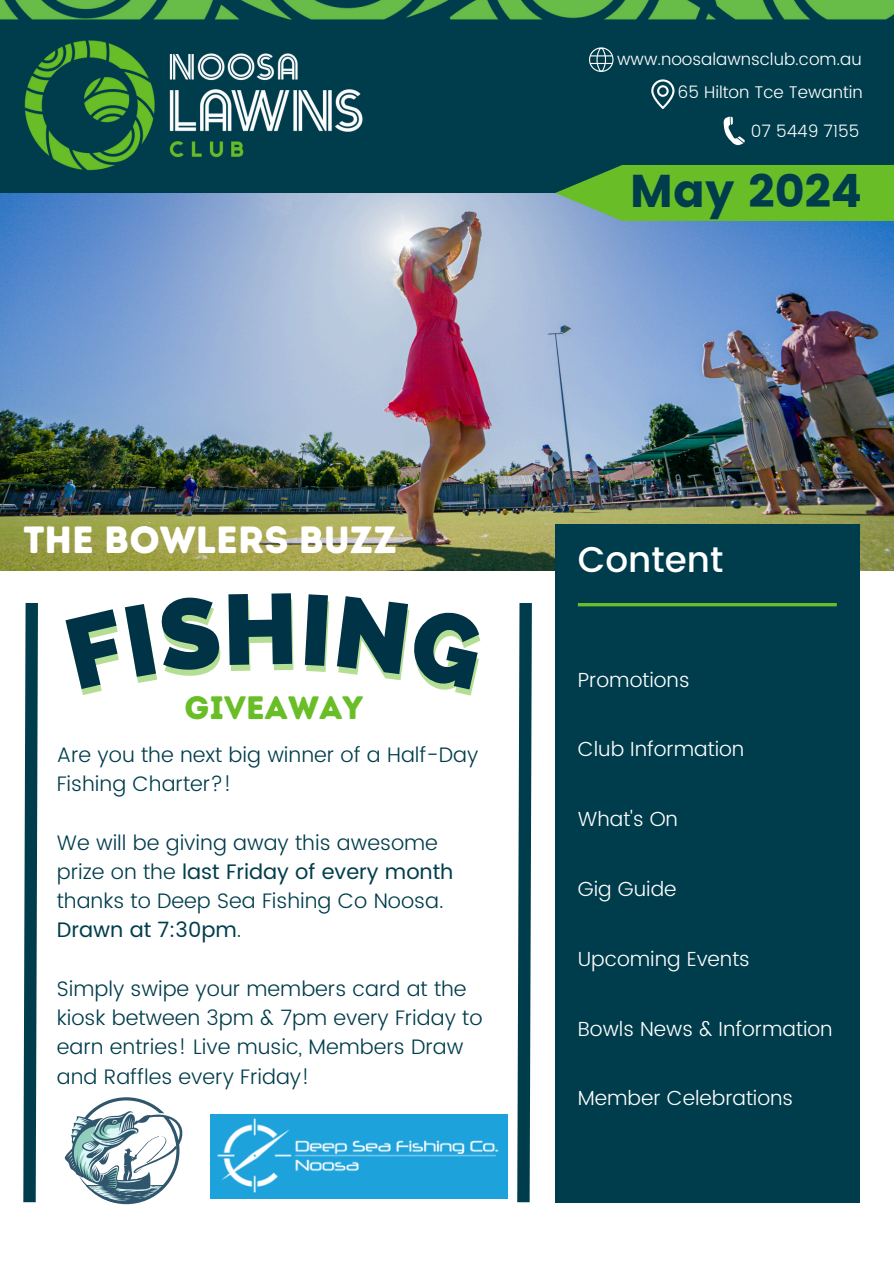
<style>
.page{position:relative;width:894px;height:1264px;background:#fff}
.page>*{position:absolute;margin:0;border:0;box-sizing:border-box;transform-origin:0 0}
.t1{font:45.9px "Poppins";color:#003d4c}
.t2{font:37.95px "Intro Rust Base";color:#fff}
.t3{font:500 35.7px "Poppins";color:#fff}
.t4{font:32.4px "Intro Rust Base";color:#69be28}
.t5{font:300 21px/29.2px "Poppins";color:#003d4c}
.t6{font:300 20.4px "Poppins";color:#fff}
.t7{font:300 16.95px "Poppins";color:#fff}
.s1{font-weight:400}
</style>
<div class="page">
<img style="left:0;top:193px;width:893px;height:377px">
<div style="left:0;top:0;width:893px;height:193px;background:#003d4c"></div>
<svg style="left:589px;top:47px;width:24px;height:25px"></svg>
<svg style="left:723px;top:116px;width:21px;height:30px"></svg>
<svg style="left:651px;top:79px;width:23px;height:30px"></svg>
<div style="left:555px;top:165px;width:338px;height:56px;background:#69be28"></div>
<img style="left:414px;top:0;width:479px;height:20px">
<img style="left:0;top:0;width:414px;height:235px">
<div style="left:555px;top:524px;width:304px;height:678px;background:#003d4c"></div>
<hr style="left:577px;top:603px;width:259px;height:3px;background:#69be28">
<svg style="left:23px;top:602px;width:15px;height:601px;background:#2c5f6b"></svg>
<svg style="left:517px;top:603px;width:15px;height:600px;background:#2c5e6b"></svg>
<div style="left:210px;top:1113px;width:297px;height:85px;background:#1da2db"></div>
<img style="left:217px;top:1114px;width:291px;height:84px">
<svg style="left:65px;top:1097px;width:118px;height:107px"></svg>
<h6 class="t7" style="left:617px;top:49px;width:246px">www.noosalawnsclub.com.au</h6>
<h6 class="t7" style="left:677px;top:82px;width:186px">65 Hilton Tce Tewantin</h6>
<h6 class="t7" style="left:750px;top:121px;width:110px">07 5449 7155</h6>
<h6 class="t1" style="left:629px;top:164px;width:234px">May 2024</h6>
<h6 class="t2" style="left:23px;top:516px;width:375px">THE BOWLERS BUZZ</h6>
<h3 class="t4" style="left:184px;top:688px;width:180px">GIVEAWAY</h3>
<h6 class="t5" style="left:57px;top:739px;width:423px">Are you the next big winner of a Half-Day<br>Fishing Charter?!</h6>
<h6 class="t5" style="left:57px;top:827px;width:398px">We will be giving away this awesome prize on the <span class="s1">last Friday of every month </span>thanks to Deep Sea Fishing Co Noosa.<br><span class="s1">Drawn at 7:30pm</span>.</h6>
<h1 class="t5" style="left:57px;top:973px;width:427px">Simply swipe your members card at the kiosk between 3pm &amp; 7pm every Friday to earn entries! Live music, Members Draw and Raffles every Friday!</h1>
<h4 class="t3" style="left:577px;top:539px;width:147px">Content</h4>
<p class="t6" style="left:577px;top:667px;width:113px">Promotions</p>
<p class="t6" style="left:577px;top:737px;width:168px">Club Information</p>
<p class="t6" style="left:577px;top:807px;width:102px">What's On</p>
<p class="t6" style="left:577px;top:877px;width:100px">Gig Guide</p>
<p class="t6" style="left:577px;top:946px;width:173px">Upcoming Events</p>
<h2 class="t6" style="left:577px;top:1016px;width:256px">Bowls News &amp; Information</h2>
<h3 class="t6" style="left:577px;top:1086px;width:217px">Member Celebrations</h3>
</div>
